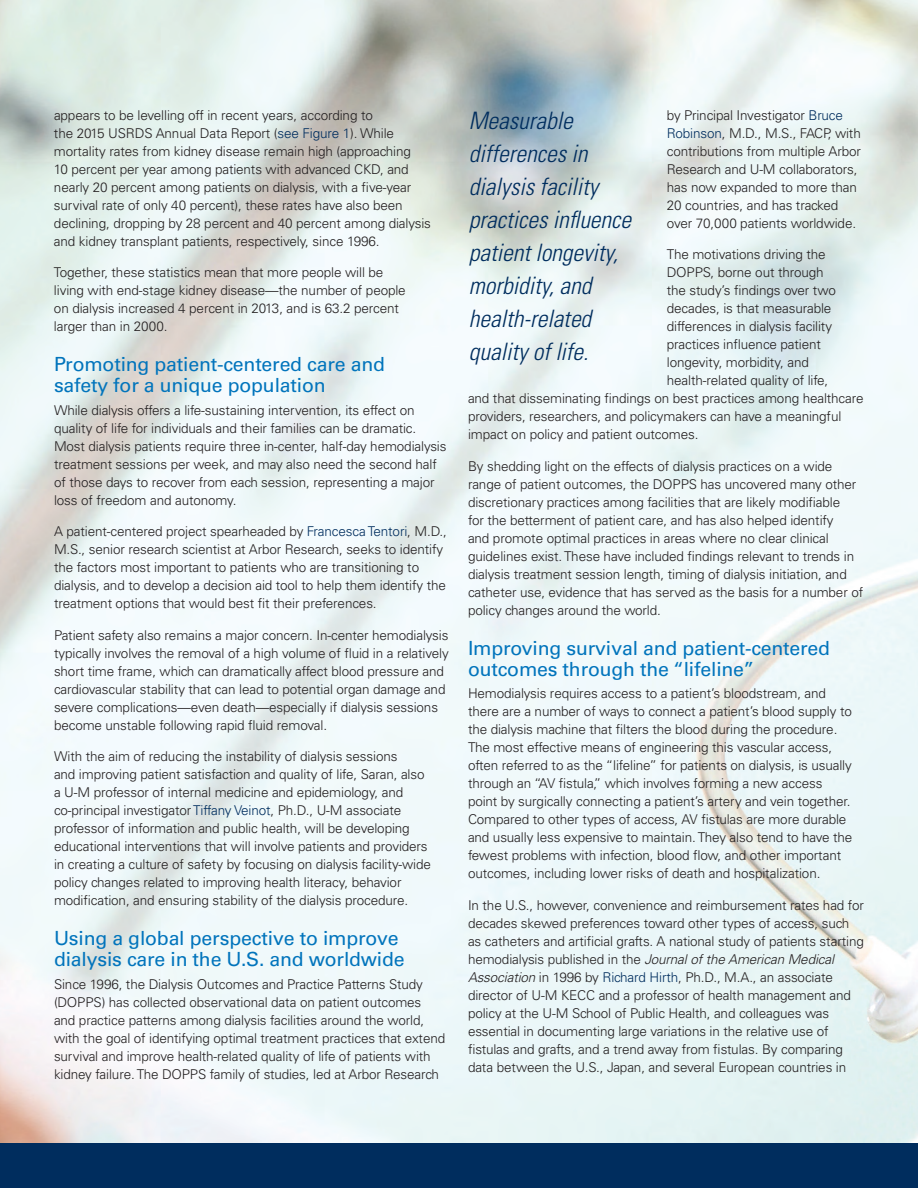
<style>
.page{position:relative;width:918px;height:1188px;background:#fff}
.page>*{position:absolute;margin:0;border:0;box-sizing:border-box;transform-origin:0 0}
.Univers_reg_9_11{font:italic 300 condensed 24px/33px "Univers";color:#002d5e}
.subhead{font:19.5px/21px "Univers";letter-spacing:-.01em;color:#0174bc}
.Univers_reg_9_11-2{font:300 13.5px/18px "Univers";letter-spacing:-.01em;color:#231f20}
.s1{color:#002d5e}
.s2{font-style:italic}
</style>
<div class="page">
<img style="left:0;top:0;width:918px;height:1144px">
<div style="left:0;top:1144px;width:918px;height:44px;background:#002d5e"></div>
<p class="Univers_reg_9_11-2" style="left:54px;top:106px;width:379px">appears to be levelling off in recent years, according to<br>the 2015 USRDS Annual Data Report (<span class="s1">see Figure 1</span>). While mortality rates from kidney disease remain high (approaching<br>10 percent per year among patients with advanced CKD, and nearly 20 percent among patients on dialysis, with a five-year survival rate of only 40 percent), these rates have also been declining, dropping by 28 percent and 40 percent among dialysis and kidney transplant patients, respectively, since 1996.</p>
<p class="Univers_reg_9_11-2" style="left:54px;top:263px;width:353px">Together, these statistics mean that more people will be living with end-stage kidney disease—the number of people on dialysis increased 4 percent in 2013, and is 63.2 percent larger than in 2000.</p>
<p class="subhead" style="left:54px;top:354px;width:333px">Promoting patient-centered care and safety for a unique population</p>
<p class="Univers_reg_9_11-2" style="left:54px;top:401px;width:394px">While dialysis offers a life-sustaining intervention, its effect on quality of life for individuals and their families can be dramatic.<br>Most dialysis patients require three in-center, half-day hemodialysis treatment sessions per week, and may also need the second half of those days to recover from each session, representing a major loss of freedom and autonomy.</p>
<p class="Univers_reg_9_11-2" style="left:54px;top:522px;width:394px">A patient-centered project spearheaded by <span class="s1">Francesca Tentori</span>, M.D., M.S., senior research scientist at Arbor Research, seeks to identify the factors most important to patients who are transitioning to dialysis, and to develop a decision aid tool to help them identify the treatment options that would best fit their preferences.</p>
<p class="Univers_reg_9_11-2" style="left:54px;top:626px;width:396px">Patient safety also remains a major concern. In-center hemodialysis typically involves the removal of a high volume of fluid in a relatively short time frame, which can dramatically affect blood pressure and cardiovascular stability that can lead to potential organ damage and severe complications—even death—especially if dialysis sessions become unstable following rapid fluid removal.</p>
<p class="Univers_reg_9_11-2" style="left:54px;top:747px;width:378px">With the aim of reducing the instability of dialysis sessions<br>and improving patient satisfaction and quality of life, Saran, also a U-M professor of internal medicine and epidemiology, and co-principal investigator <span class="s1">Tiffany Veinot</span>, Ph.D., U-M associate professor of information and public health, will be developing educational interventions that will involve patients and providers in creating a culture of safety by focusing on dialysis facility-wide policy changes related to improving health literacy, behavior modification, and ensuring stability of the dialysis procedure.</p>
<p class="subhead" style="left:54px;top:928px;width:352px">Using a global perspective to improve dialysis care in the U.S. and worldwide</p>
<p class="Univers_reg_9_11-2" style="left:54px;top:975px;width:393px">Since 1996, the Dialysis Outcomes and Practice Patterns Study (DOPPS) has collected observational data on patient outcomes and practice patterns among dialysis facilities around the world, with the goal of identifying optimal treatment practices that extend survival and improve health-related quality of life of patients with kidney failure. The DOPPS family of studies, led at Arbor Research</p>
<p class="Univers_reg_9_11-2" style="left:667px;top:106px;width:196px">by Principal Investigator <span class="s1">Bruce<br>Robinson</span>, M.D., M.S., FACP, with contributions from multiple Arbor<br>Research and U-M collaborators, has now expanded to more than<br>20 countries, and has tracked over 70,000 patients worldwide.</p>
<p class="Univers_reg_9_11-2" style="left:667px;top:245px;width:160px">The motivations driving the</p>
<p class="Univers_reg_9_11-2" style="left:667px;top:263px;width:158px">DOPPS, borne out through</p>
<p class="Univers_reg_9_11-2" style="left:667px;top:281px;width:171px">the study’s findings over two</p>
<p class="Univers_reg_9_11-2" style="left:667px;top:299px;width:166px">decades, is that measurable</p>
<p class="Univers_reg_9_11-2" style="left:667px;top:317px;width:167px">differences in dialysis facility</p>
<p class="Univers_reg_9_11-2" style="left:667px;top:335px;width:156px">practices influence patient</p>
<p class="Univers_reg_9_11-2" style="left:667px;top:353px;width:144px">longevity, morbidity, and</p>
<p class="Univers_reg_9_11-2" style="left:667px;top:371px;width:163px">health-related quality of life,</p>
<p class="Univers_reg_9_11-2" style="left:468px;top:389px;width:397px">and that disseminating findings on best practices among healthcare</p>
<p class="Univers_reg_9_11-2" style="left:468px;top:407px;width:375px">providers, researchers, and policymakers can have a meaningful</p>
<p class="Univers_reg_9_11-2" style="left:468px;top:425px;width:232px">impact on policy and patient outcomes.</p>
<p class="Univers_reg_9_11-2" style="left:468px;top:457px;width:397px">By shedding light on the effects of dialysis practices on a wide range of patient outcomes, the DOPPS has uncovered many other discretionary practices among facilities that are likely modifiable<br>for the betterment of patient care, and has also helped identify<br>and promote optimal practices in areas where no clear clinical guidelines exist. These have included findings relevant to trends in dialysis treatment session length, timing of dialysis initiation, and catheter use, evidence that has served as the basis for a number of policy changes around the world.</p>
<p class="subhead" style="left:468px;top:637px;width:364px">Improving survival and patient-centered outcomes through the “lifeline”</p>
<p class="Univers_reg_9_11-2" style="left:468px;top:684px;width:386px">Hemodialysis requires access to a patient’s bloodstream, and there are a number of ways to connect a patient’s blood supply to the dialysis machine that filters the blood during the procedure.<br>The most effective means of engineering this vascular access, often referred to as the “lifeline” for patients on dialysis, is usually through an “AV fistula,” which involves forming a new access point by surgically connecting a patient’s artery and vein together.<br>Compared to other types of access, AV fistulas are more durable and usually less expensive to maintain. They also tend to have the fewest problems with infection, blood flow, and other important outcomes, including lower risks of death and hospitalization.</p>
<p class="Univers_reg_9_11-2" style="left:468px;top:896px;width:397px">In the U.S., however, convenience and reimbursement rates had for decades skewed preferences toward other types of access, such as catheters and artificial grafts. A national study of patients starting hemodialysis published in the <span class="s2">Journal of the American Medical Association</span> in 1996 by <span class="s1">Richard Hirth</span>, Ph.D., M.A., an associate director of U-M KECC and a professor of health management and policy at the U-M School of Public Health, and colleagues was essential in documenting large variations in the relative use of fistulas and grafts, and a trend away from fistulas. By comparing data between the U.S., Japan, and several European countries in</p>
<p class="Univers_reg_9_11" style="left:469px;top:104px;width:164px">Measurable differences in dialysis facility practices influence patient longevity, morbidity, and health-related quality of life.</p>
</div>
